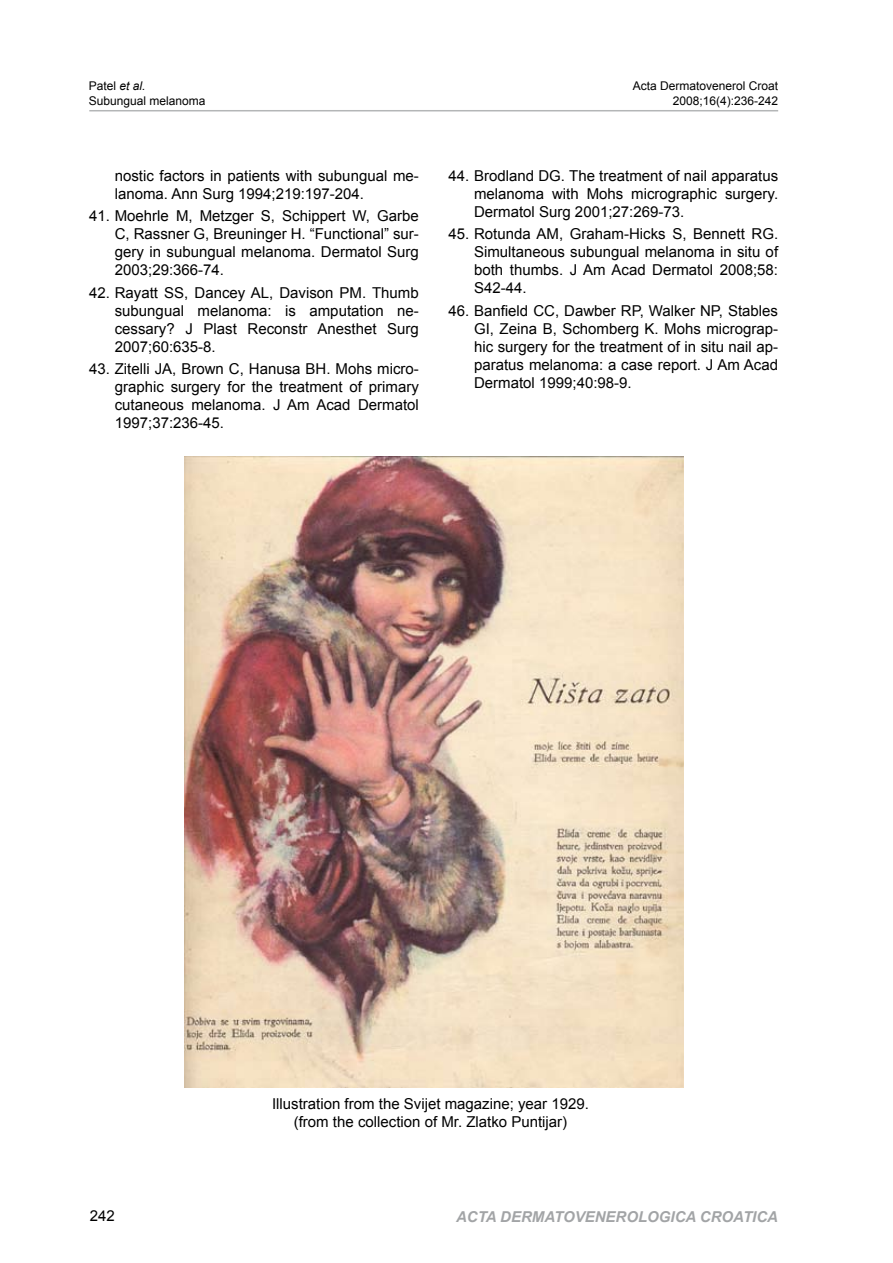
<style>
.page{position:relative;width:893px;height:1263px;background:#fff}
.page>*{position:absolute;margin:0;border:0;box-sizing:border-box;transform-origin:0 0}
.t1{font:15px/18px "Arial";color:#000;text-align:justify}
.t2{font:italic 700 15px "Arial";color:#a2a4a6}
.t3{font:12px "Arial";color:#000}
.s1{font-style:italic}
</style>
<div class="page">
<hr style="left:89px;top:110px;width:689px;height:1px;background:#b4b6b7">
<img style="left:184px;top:456px;width:499px;height:632px">
<p class="t3" style="left:89px;top:78px;width:58px">Patel <span class="s1">et al.</span></p>
<p class="t3" style="left:633px;top:78px;width:147px">Acta Dermatovenerol Croat</p>
<p class="t3" style="left:89px;top:93px;width:118px">Subungual melanoma</p>
<p class="t3" style="left:673px;top:93px;width:107px">2008;16(4):236-242</p>
<p class="t1" style="left:115px;top:167px;width:306px">nostic factors in patients with subungual me&shy;lanoma. Ann Surg 1994;219:197-204.</p>
<p class="t1" style="left:115px;top:207px;width:306px;text-indent:-26px">41. Moehrle M, Metzger S, Schippert W, Garbe C, Rassner G, Breuninger H. “Functional” sur&shy;gery in subungual melanoma. Dermatol Surg 2003;29:366-74.</p>
<p class="t1" style="left:115px;top:283px;width:306px;text-indent:-26px">42. Rayatt SS, Dancey AL, Davison PM. Thumb subungual melanoma: is amputation ne&shy;cessary? J Plast Reconstr Anesthet Surg 2007;60:635-8.</p>
<p class="t1" style="left:115px;top:360px;width:306px;text-indent:-26px">43. Zitelli JA, Brown C, Hanusa BH. Mohs micro&shy;graphic surgery for the treatment of primary cutaneous melanoma. J Am Acad Dermatol 1997;37:236-45.</p>
<p class="t1" style="left:474px;top:167px;width:306px;text-indent:-25px">44. Brodland DG. The treatment of nail apparatus melanoma with Mohs micrographic surgery.<br>Dermatol Surg 2001;27:269-73.</p>
<p class="t1" style="left:474px;top:225px;width:306px;text-indent:-26px">45. Rotunda AM, Graham-Hicks S, Bennett RG.<br>Simultaneous subungual melanoma in situ of both thumbs. J Am Acad Dermatol 2008;58:<br>S42-44.</p>
<p class="t1" style="left:474px;top:301px;width:306px;text-indent:-26px">46. Banfield CC, Dawber RP, Walker NP, Stables GI, Zeina B, Schomberg K. Mohs micrograp&shy;hic surgery for the treatment of in situ nail ap&shy;paratus melanoma: a case report. J Am Acad Dermatol 1999;40:98-9.</p>
<p class="t1" style="left:90px;top:1207px;width:27px">242</p>
<p class="t1" style="left:272px;top:1095px;width:318px;text-align:center">Illustration from the Svijet magazine; year 1929. (from the collection of Mr. Zlatko Puntijar)</p>
<p class="t2" style="left:456px;top:1207px;width:323px">ACTA DERMATOVENEROLOGICA CROATICA</p>
</div>
